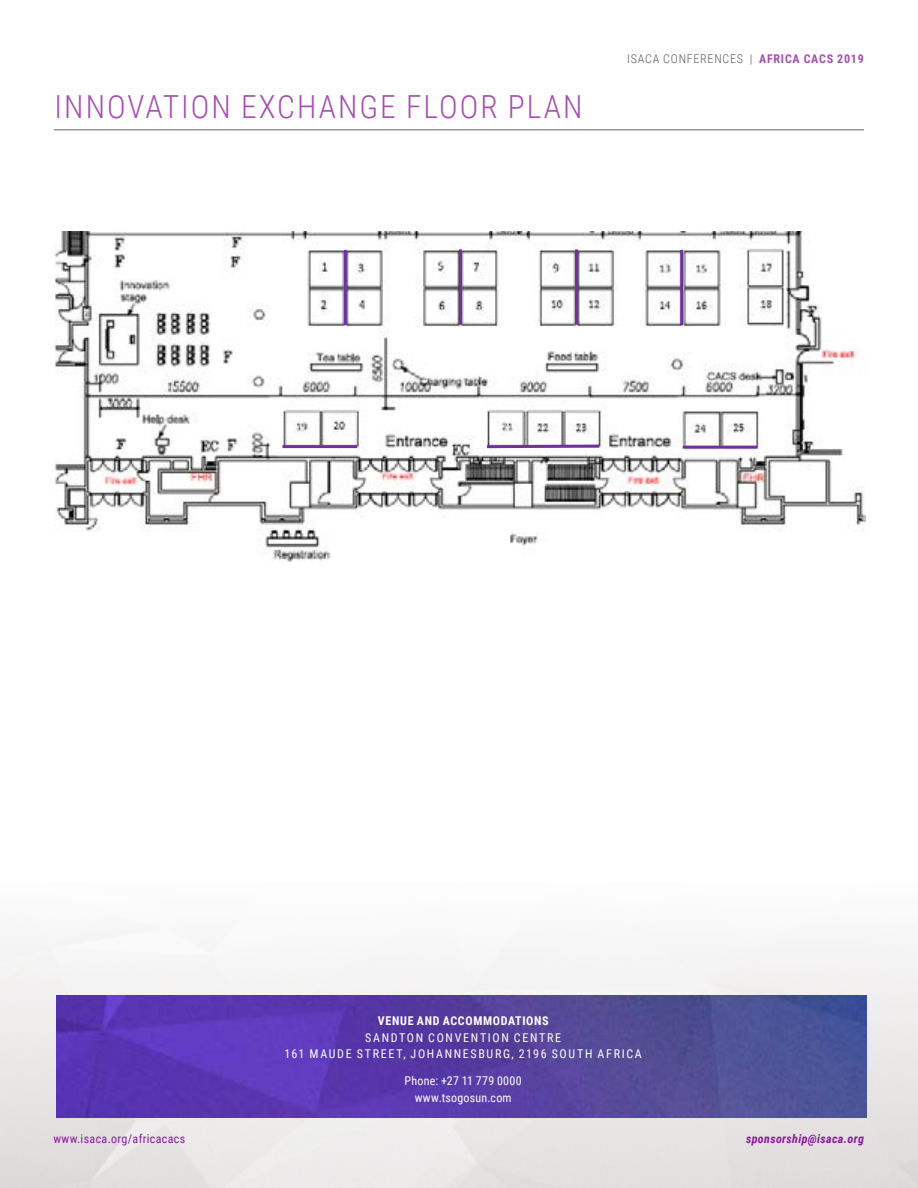
<style>
.page{position:relative;width:918px;height:1188px;background:#fff}
.page>*{position:absolute;margin:0;border:0;box-sizing:border-box;transform-origin:0 0}
.t1{font:300 31.8px "Roboto Condensed";letter-spacing:.065em;color:#a450af}
.t2{font:12.15px/16.5px "Roboto Condensed";letter-spacing:.135em;color:#fff;text-align:center}
.t3{font:12.15px/16.5px "Roboto Condensed";letter-spacing:.02em;color:#fff;text-align:center}
.t4{font:300 12.15px "Roboto Condensed";letter-spacing:.065em;color:#58595b}
.t5{font:12.15px "Roboto Condensed";letter-spacing:.03em;color:#8a1a9c}
.t6{font:700 12.15px "Roboto Condensed";letter-spacing:.055em;color:#fff}
.t7{font:italic 700 12.15px "Roboto Condensed";letter-spacing:.03em;color:#8a1a9c}
.s1{font-weight:700;color:#a450af}
</style>
<div class="page">
<img style="left:0;top:932px;width:918px;height:256px">
<hr style="left:54px;top:129px;width:810px;height:1px;background:#939598">
<img style="left:54px;top:232px;width:812px;height:329px">
<hr style="left:575px;top:249px;width:3px;height:76px;background:#7030a0">
<hr style="left:680px;top:250px;width:3px;height:75px;background:#7030a0">
<hr style="left:459px;top:249px;width:3px;height:76px;background:#7030a0">
<hr style="left:344px;top:250px;width:3px;height:75px;background:#7030a0">
<svg style="left:484px;top:443px;width:118px;height:7px"></svg>
<hr style="left:683px;top:446px;width:74px;height:3px;background:#7030a0">
<hr style="left:282px;top:445px;width:75px;height:3px;background:#7030a0">
<img style="left:57px;top:996px;width:810px;height:122px">
<h1 class="t1" style="left:55px;top:85px;width:530px">INNOVATION EXCHANGE FLOOR PLAN</h1>
<p class="t4" style="left:627px;top:50px;width:238px">ISACA CONFERENCES | <span class="s1">AFRICA CACS 2019</span></p>
<p class="t6" style="left:378px;top:1013px;width:172px">VENUE AND ACCOMMODATIONS</p>
<p class="t2" style="left:285px;top:1029px;width:359px">SANDTON CONVENTION CENTRE<br>161 MAUDE STREET, JOHANNESBURG, 2196 SOUTH AFRICA</p>
<p class="t3" style="left:405px;top:1072px;width:119px">Phone: +27 11 779 0000 www.tsogosun.com</p>
<p class="t5" style="left:53px;top:1130px;width:133px">www.isaca.org/africacacs</p>
<p class="t7" style="left:746px;top:1130px;width:119px">sponsorship@isaca.org</p>
</div>
